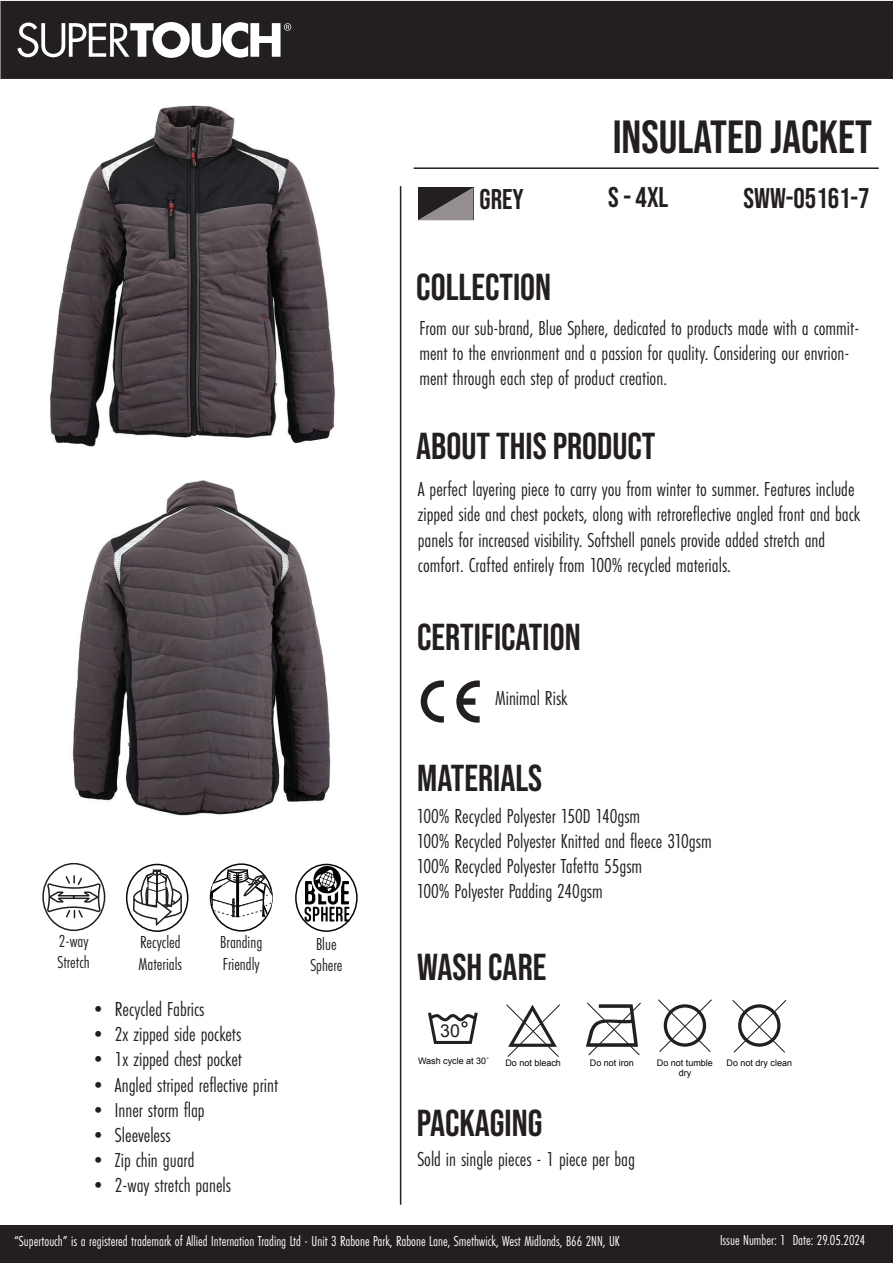
<style>
.page{position:relative;width:893px;height:1263px;background:#fff}
.page>*{position:absolute;margin:0;border:0;box-sizing:border-box;transform-origin:0 0}
.t1{font:46.5px "Bebas Neue";color:#231f20}
.t2{font:37.5px "Bebas Neue";color:#231f20}
.t3{font:28.5px "Bebas Neue";color:#231f20}
.t4{font:21px/25.2px "Futura PT Cond";color:#231f20}
.t5{font:18px/21.6px "Futura PT Cond";color:#231f20}
.t6{font:17.85px "Arial";color:#231f20}
.t7{font:15px "Futura PT Cond";color:#fff}
.t8{font:9px/9.4px "Arial";color:#040503;text-align:center}
</style>
<div class="page">
<div style="left:0;top:1225px;width:893px;height:38px;background:#231f20"></div>
<hr style="left:414px;top:167px;width:465px;height:2px;background:#231f20">
<hr style="left:400px;top:186px;width:1px;height:1019px;background:#231f20">
<svg style="left:456px;top:680px;width:24px;height:43px"></svg>
<svg style="left:421px;top:680px;width:23px;height:43px"></svg>
<div style="left:42px;top:863px;width:63px;height:68px;border:2px solid #231f20;border-radius:50%"></div>
<svg style="left:46px;top:875px;width:56px;height:44px"></svg>
<svg style="left:125px;top:863px;width:59px;height:68px"></svg>
<div style="left:210px;top:863px;width:63px;height:68px;border:2px solid #050504;border-radius:50%"></div>
<svg style="left:211px;top:868px;width:61px;height:49px"></svg>
<svg style="left:428px;top:1012px;width:50px;height:32px"></svg>
<svg style="left:506px;top:1004px;width:54px;height:53px"></svg>
<svg style="left:586px;top:1002px;width:55px;height:53px"></svg>
<svg style="left:418px;top:187px;width:55px;height:33px;background:#5a5556"></svg>
<div style="left:295px;top:864px;width:63px;height:68px;border:2px solid #050504;border-radius:50%"></div>
<svg style="left:305px;top:864px;width:44px;height:58px"></svg>
<div style="left:0;top:1px;width:893px;height:78px;background:#231f20"></div>
<svg style="left:17px;top:22px;width:274px;height:36px"></svg>
<img style="left:50px;top:105px;width:285px;height:342px">
<img style="left:72px;top:480px;width:259px;height:336px">
<svg style="left:658px;top:999px;width:54px;height:53px"></svg>
<svg style="left:732px;top:1000px;width:54px;height:53px"></svg>
<h1 class="t1" style="left:613px;top:111px;width:261px">INSULATED JACKET</h1>
<h3 class="t3" style="left:480px;top:183px;width:46px">GREY</h3>
<h3 class="t3" style="left:608px;top:181px;width:62px">S - 4XL</h3>
<h3 class="t3" style="left:744px;top:182px;width:128px">SWW-05161-7</h3>
<h2 class="t2" style="left:416px;top:266px;width:137px">COLLECTION</h2>
<p class="t4" style="left:419px;top:315px;width:441px">From our sub-brand, Blue Sphere, dedicated to products made with a commit&shy;ment to the envrionment and a passion for quality. Considering our envrion&shy;ment through each step of product creation.</p>
<h2 class="t2" style="left:416px;top:425px;width:241px">ABOUT THIS PRODUCT</h2>
<p class="t4" style="left:418px;top:476px;width:444px">A perfect layering piece to carry you from winter to summer. Features include zipped side and chest pockets, along with retroreflective angled front and back panels for increased visibility. Softshell panels provide added stretch and comfort. Crafted entirely from 100% recycled materials.</p>
<h2 class="t2" style="left:417px;top:616px;width:165px">CERTIFICATION</h2>
<p class="t4" style="left:495px;top:685px;width:74px">Minimal Risk</p>
<h2 class="t2" style="left:417px;top:757px;width:126px">MATERIALS</h2>
<p class="t5" style="left:58px;top:930px;width:34px">2-way<br>Stretch</p>
<p class="t5" style="left:139px;top:931px;width:45px">Recycled<br>Materials</p>
<p class="t5" style="left:220px;top:931px;width:44px">Branding<br>Friendly</p>
<p class="t4" style="left:88px;top:996px;width:118px">• Recycled Fabrics</p>
<p class="t4" style="left:88px;top:1022px;width:155px">• 2x zipped side pockets</p>
<p class="t4" style="left:88px;top:1047px;width:156px">• 1x zipped chest pocket</p>
<p class="t4" style="left:88px;top:1072px;width:192px">• Angled striped reflective print</p>
<p class="t4" style="left:88px;top:1097px;width:118px">• Inner storm flap</p>
<p class="t4" style="left:88px;top:1122px;width:84px">• Sleeveless</p>
<p class="t4" style="left:88px;top:1148px;width:108px">• Zip chin guard</p>
<p class="t4" style="left:88px;top:1173px;width:145px">• 2-way stretch panels</p>
<p class="t5" style="left:310px;top:933px;width:34px;text-align:center">Blue<br>Sphere</p>
<p class="t4" style="left:417px;top:803px;width:297px">100% Recycled Polyester 150D 140gsm<br>100% Recycled Polyester Knitted and fleece 310gsm 100% Recycled Polyester Tafetta 55gsm<br>100% Polyester Padding 240gsm</p>
<h2 class="t2" style="left:417px;top:946px;width:131px">WASH CARE</h2>
<p class="t6" style="left:440px;top:1019px;width:21px">30</p>
<p class="t8" style="left:418px;top:1056px;width:73px">Wash cycle at 30˚</p>
<p class="t8" style="left:505px;top:1058px;width:57px">Do not bleach</p>
<p class="t8" style="left:590px;top:1058px;width:46px">Do not iron</p>
<p class="t8" style="left:657px;top:1058px;width:58px">Do not tumble dry</p>
<h2 class="t2" style="left:417px;top:1101px;width:127px">PACKAGING</h2>
<p class="t4" style="left:417px;top:1146px;width:219px">Sold in single pieces - 1 piece per bag</p>
<p class="t8" style="left:726px;top:1058px;width:67px">Do not dry clean</p>
<p class="t7" style="left:14px;top:1232px;width:607px">“Supertouch” is a registered trademark of Allied Internation Trading Ltd - Unit 3 Rabone Park, Rabone Lane, Smethwick, West Midlands, B66 2NN, UK</p>
<p class="t7" style="left:720px;top:1231px;width:147px">Issue Number: 1 Date: 29.05.2024</p>
</div>
